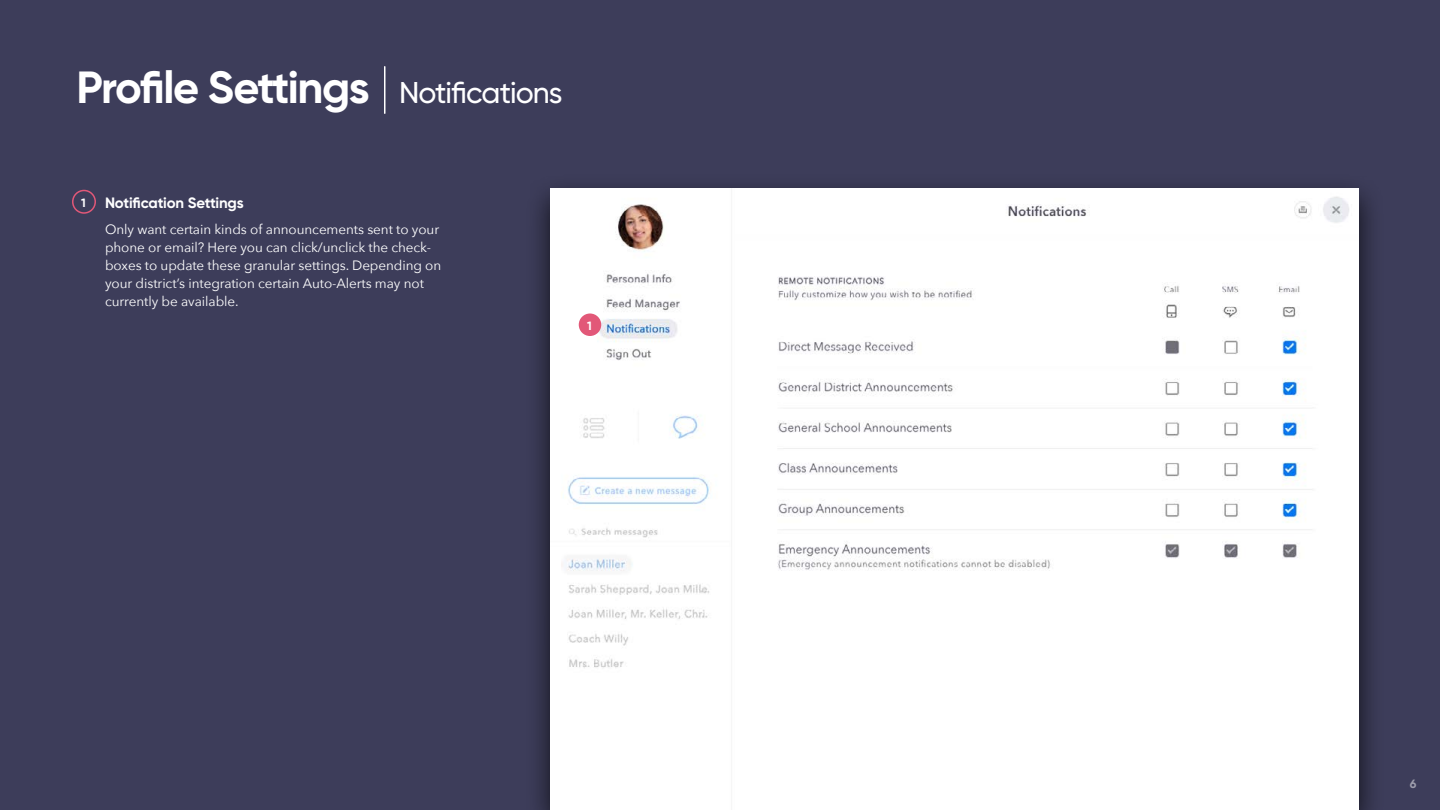
<style>
.page{position:relative;width:1440px;height:810px;background:#3d3d5a}
.page>*{position:absolute;margin:0;border:0;box-sizing:border-box;transform-origin:0 0}
.t1{font:700 45px "Gilroy";letter-spacing:-.04em;color:#fff}
.t2{font:700 15px "Gilroy";letter-spacing:-.01em;color:#fff}
.t3{font:13.5px/18px "Avenir Next";letter-spacing:-.005em;color:#fff}
.t4{font:700 12px "Gilroy";color:#fff}
.t5{font:700 12px "Gilroy";color:#9e9eac}
.s1{font-weight:500;font-size:30px}
</style>
<div class="page">
<div style="left:525px;top:173px;width:860px;height:637px;background:#000;opacity:.75"></div>
<div style="left:550px;top:188px;width:809px;height:622px;background:#fff"></div>
<div style="left:579px;top:314px;width:22px;height:22px;background:#e25878;border-radius:50%"></div>
<div style="left:72px;top:190px;width:24px;height:24px;border:2px solid #e25878;border-radius:50%"></div>
<hr style="left:384px;top:67px;width:2px;height:46px;background:#fff">
<h1 class="t1" style="left:76px;top:60px;width:488px">Profile Settings <span class="s1">Notifications</span></h1>
<p class="t4" style="left:81px;top:195px;width:6px">1</p>
<p class="t2" style="left:105px;top:194px;width:140px">Notification Settings</p>
<p class="t3" style="left:105px;top:220px;width:338px">Only want certain kinds of announcements sent to your phone or email? Here you can click/unclick the check&shy;boxes to update these granular settings. Depending on your district’s integration certain Auto-Alerts may not currently be available.</p>
<p class="t4" style="left:587px;top:318px;width:6px">1</p>
<p class="t5" style="left:1410px;top:776px;width:8px">6</p>
</div>
